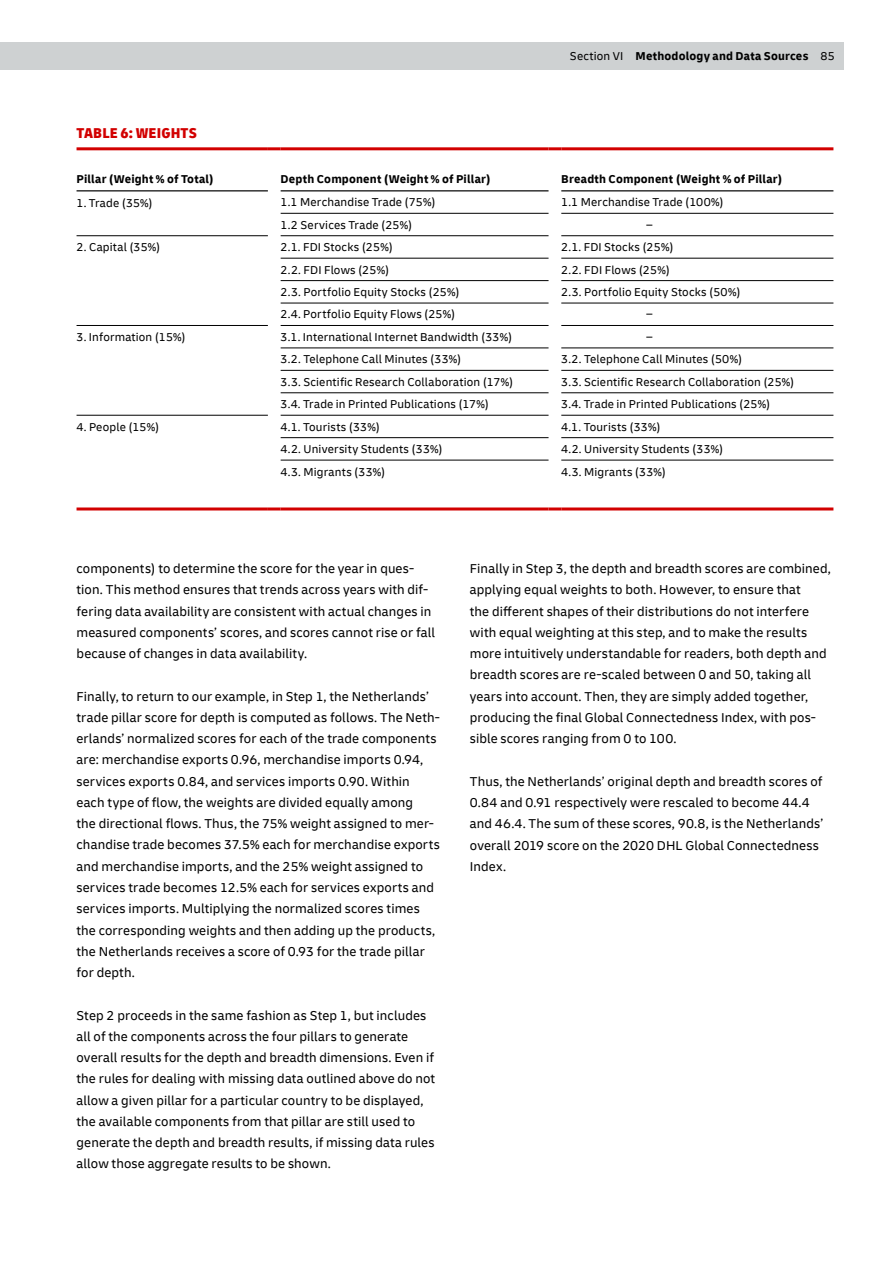
<style>
.page{position:relative;width:893px;height:1263px;background:#fff}
.page>*{position:absolute;margin:0;border:0;box-sizing:border-box;transform-origin:0 0}
._2020_05_Table_heade{font:900 condensed 15px "Delivery";letter-spacing:.01em;color:#d20000}
._2020_Copy_text_9pt{font:13.5px/21.3px "Delivery";letter-spacing:.01em;color:#000}
.Copy_text_for_tables{font:12px "Delivery";letter-spacing:.015em;color:#000}
.Copy_text_for_tables-2{font:700 12px "Delivery";letter-spacing:.015em;color:#000}
.s1{font-weight:400}
</style>
<div class="page">
<div style="left:0;top:42px;width:843px;height:28px;background:#ced1d2"></div>
<svg style="left:77px;top:150px;width:756px;height:311px"></svg>
<hr style="left:281px;top:213px;width:268px;height:1px;background:#000">
<hr style="left:561px;top:213px;width:272px;height:1px;background:#000">
<hr style="left:77px;top:235px;width:191px;height:1px;background:#000">
<hr style="left:281px;top:235px;width:268px;height:1px;background:#000">
<hr style="left:561px;top:235px;width:272px;height:1px;background:#000">
<hr style="left:281px;top:258px;width:268px;height:1px;background:#000">
<hr style="left:561px;top:258px;width:272px;height:1px;background:#000">
<hr style="left:281px;top:280px;width:268px;height:1px;background:#000">
<hr style="left:561px;top:280px;width:272px;height:1px;background:#000">
<hr style="left:281px;top:303px;width:268px;height:1px;background:#000">
<hr style="left:561px;top:303px;width:272px;height:1px;background:#000">
<hr style="left:77px;top:325px;width:191px;height:1px;background:#000">
<hr style="left:281px;top:325px;width:268px;height:1px;background:#000">
<hr style="left:561px;top:325px;width:272px;height:1px;background:#000">
<hr style="left:281px;top:348px;width:268px;height:1px;background:#000">
<hr style="left:561px;top:348px;width:272px;height:1px;background:#000">
<hr style="left:281px;top:370px;width:268px;height:1px;background:#000">
<hr style="left:561px;top:370px;width:272px;height:1px;background:#000">
<hr style="left:281px;top:392px;width:268px;height:1px;background:#000">
<hr style="left:561px;top:392px;width:272px;height:1px;background:#000">
<hr style="left:77px;top:415px;width:191px;height:1px;background:#000">
<hr style="left:281px;top:415px;width:268px;height:1px;background:#000">
<hr style="left:561px;top:415px;width:272px;height:1px;background:#000">
<hr style="left:281px;top:437px;width:268px;height:1px;background:#000">
<hr style="left:561px;top:437px;width:272px;height:1px;background:#000">
<hr style="left:77px;top:190px;width:191px;height:1px;background:#000">
<hr style="left:281px;top:190px;width:268px;height:1px;background:#000">
<hr style="left:561px;top:190px;width:272px;height:1px;background:#000">
<hr style="left:281px;top:460px;width:268px;height:1px;background:#000">
<hr style="left:561px;top:460px;width:272px;height:1px;background:#000">
<hr style="left:77px;top:147px;width:191px;height:3px;background:#d20000">
<svg style="left:268px;top:147px;width:13px;height:3px"></svg>
<hr style="left:281px;top:147px;width:268px;height:3px;background:#d20000">
<svg style="left:549px;top:147px;width:12px;height:3px"></svg>
<hr style="left:561px;top:147px;width:272px;height:3px;background:#d20000">
<hr style="left:77px;top:507px;width:191px;height:3px;background:#d20000">
<svg style="left:268px;top:507px;width:13px;height:3px"></svg>
<hr style="left:281px;top:507px;width:268px;height:3px;background:#d20000">
<svg style="left:549px;top:507px;width:12px;height:3px"></svg>
<hr style="left:561px;top:507px;width:272px;height:3px;background:#d20000">
<p class="Copy_text_for_tables-2" style="left:570px;top:49px;width:266px"><span class="s1">Section VI</span> Methodology and Data Sources <span class="s1">85</span></p>
<p class="_2020_05_Table_heade" style="left:77px;top:124px;width:122px">TABLE 6: WEIGHTS</p>
<p class="Copy_text_for_tables-2" style="left:77px;top:171px;width:139px">Pillar (Weight % of Total)</p>
<p class="Copy_text_for_tables-2" style="left:281px;top:171px;width:211px">Depth Component (Weight % of Pillar)</p>
<p class="Copy_text_for_tables-2" style="left:561px;top:171px;width:223px">Breadth Component (Weight % of Pillar)</p>
<p class="Copy_text_for_tables" style="left:77px;top:195px;width:78px">1. Trade (35%)</p>
<p class="Copy_text_for_tables" style="left:281px;top:195px;width:157px">1.1 Merchandise Trade (75%)</p>
<p class="Copy_text_for_tables" style="left:561px;top:195px;width:164px">1.1 Merchandise Trade (100%)</p>
<p class="Copy_text_for_tables" style="left:281px;top:217px;width:133px">1.2 Services Trade (25%)</p>
<p class="Copy_text_for_tables" style="left:646px;top:217px;width:7px">–</p>
<p class="Copy_text_for_tables" style="left:77px;top:240px;width:85px">2. Capital (35%)</p>
<p class="Copy_text_for_tables" style="left:281px;top:240px;width:114px">2.1. FDI Stocks (25%)</p>
<p class="Copy_text_for_tables" style="left:561px;top:240px;width:114px">2.1. FDI Stocks (25%)</p>
<p class="Copy_text_for_tables" style="left:281px;top:262px;width:110px">2.2. FDI Flows (25%)</p>
<p class="Copy_text_for_tables" style="left:561px;top:262px;width:110px">2.2. FDI Flows (25%)</p>
<p class="Copy_text_for_tables" style="left:281px;top:285px;width:181px">2.3. Portfolio Equity Stocks (25%)</p>
<p class="Copy_text_for_tables" style="left:561px;top:285px;width:181px">2.3. Portfolio Equity Stocks (50%)</p>
<p class="Copy_text_for_tables" style="left:281px;top:307px;width:176px">2.4. Portfolio Equity Flows (25%)</p>
<p class="Copy_text_for_tables" style="left:646px;top:307px;width:7px">–</p>
<p class="Copy_text_for_tables" style="left:77px;top:330px;width:111px">3. Information (15%)</p>
<p class="Copy_text_for_tables" style="left:281px;top:330px;width:233px">3.1. International Internet Bandwidth (33%)</p>
<p class="Copy_text_for_tables" style="left:646px;top:330px;width:7px">–</p>
<p class="Copy_text_for_tables" style="left:281px;top:352px;width:182px">3.2. Telephone Call Minutes (33%)</p>
<p class="Copy_text_for_tables" style="left:561px;top:352px;width:183px">3.2. Telephone Call Minutes (50%)</p>
<p class="Copy_text_for_tables" style="left:281px;top:374px;width:234px">3.3. Scientific Research Collaboration (17%)</p>
<p class="Copy_text_for_tables" style="left:561px;top:374px;width:235px">3.3. Scientific Research Collaboration (25%)</p>
<p class="Copy_text_for_tables" style="left:281px;top:397px;width:210px">3.4. Trade in Printed Publications (17%)</p>
<p class="Copy_text_for_tables" style="left:561px;top:397px;width:211px">3.4. Trade in Printed Publications (25%)</p>
<p class="Copy_text_for_tables" style="left:77px;top:419px;width:84px">4. People (15%)</p>
<p class="Copy_text_for_tables" style="left:281px;top:419px;width:101px">4.1. Tourists (33%)</p>
<p class="Copy_text_for_tables" style="left:561px;top:419px;width:101px">4.1. Tourists (33%)</p>
<p class="Copy_text_for_tables" style="left:281px;top:442px;width:164px">4.2. University Students (33%)</p>
<p class="Copy_text_for_tables" style="left:561px;top:442px;width:164px">4.2. University Students (33%)</p>
<p class="Copy_text_for_tables" style="left:281px;top:464px;width:106px">4.3. Migrants (33%)</p>
<p class="Copy_text_for_tables" style="left:561px;top:464px;width:106px">4.3. Migrants (33%)</p>
<p class="_2020_Copy_text_9pt" style="left:77px;top:558px;width:360px">components) to determine the score for the year in ques&shy;tion. This method ensures that trends across years with dif&shy;fering data availability are consistent with actual changes in measured components’ scores, and scores cannot rise or fall because of changes in data availability.</p>
<p class="_2020_Copy_text_9pt" style="left:77px;top:685px;width:365px">Finally, to return to our example, in Step 1, the Netherlands’ trade pillar score for depth is computed as follows. The Neth&shy;erlands’ normalized scores for each of the trade components are: merchandise exports 0.96, merchandise imports 0.94, services exports 0.84, and services imports 0.90. Within each type of flow, the weights are divided equally among<br>the directional flows. Thus, the 75% weight assigned to mer&shy;chandise trade becomes 37.5% each for merchandise exports and merchandise imports, and the 25% weight assigned to services trade becomes 12.5% each for services exports and services imports. Multiplying the normalized scores times the corresponding weights and then adding up the products, the Netherlands receives a score of 0.93 for the trade pillar for depth.</p>
<p class="_2020_Copy_text_9pt" style="left:77px;top:1004px;width:360px">Step 2 proceeds in the same fashion as Step 1, but includes all of the components across the four pillars to generate overall results for the depth and breadth dimensions. Even if the rules for dealing with missing data outlined above do not allow a given pillar for a particular country to be displayed, the available components from that pillar are still used to generate the depth and breadth results, if missing data rules allow those aggregate results to be shown.</p>
<p class="_2020_Copy_text_9pt" style="left:470px;top:558px;width:363px">Finally in Step 3, the depth and breadth scores are combined, applying equal weights to both. However, to ensure that<br>the different shapes of their distributions do not interfere with equal weighting at this step, and to make the results more intuitively understandable for readers, both depth and breadth scores are re-scaled between 0 and 50, taking all years into account. Then, they are simply added together, producing the final Global Connectedness Index, with pos&shy;sible scores ranging from 0 to 100.</p>
<p class="_2020_Copy_text_9pt" style="left:470px;top:770px;width:355px">Thus, the Netherlands’ original depth and breadth scores of 0.84 and 0.91 respectively were rescaled to become 44.4 and 46.4. The sum of these scores, 90.8, is the Netherlands’ overall 2019 score on the 2020 DHL Global Connectedness Index.</p>
</div>
